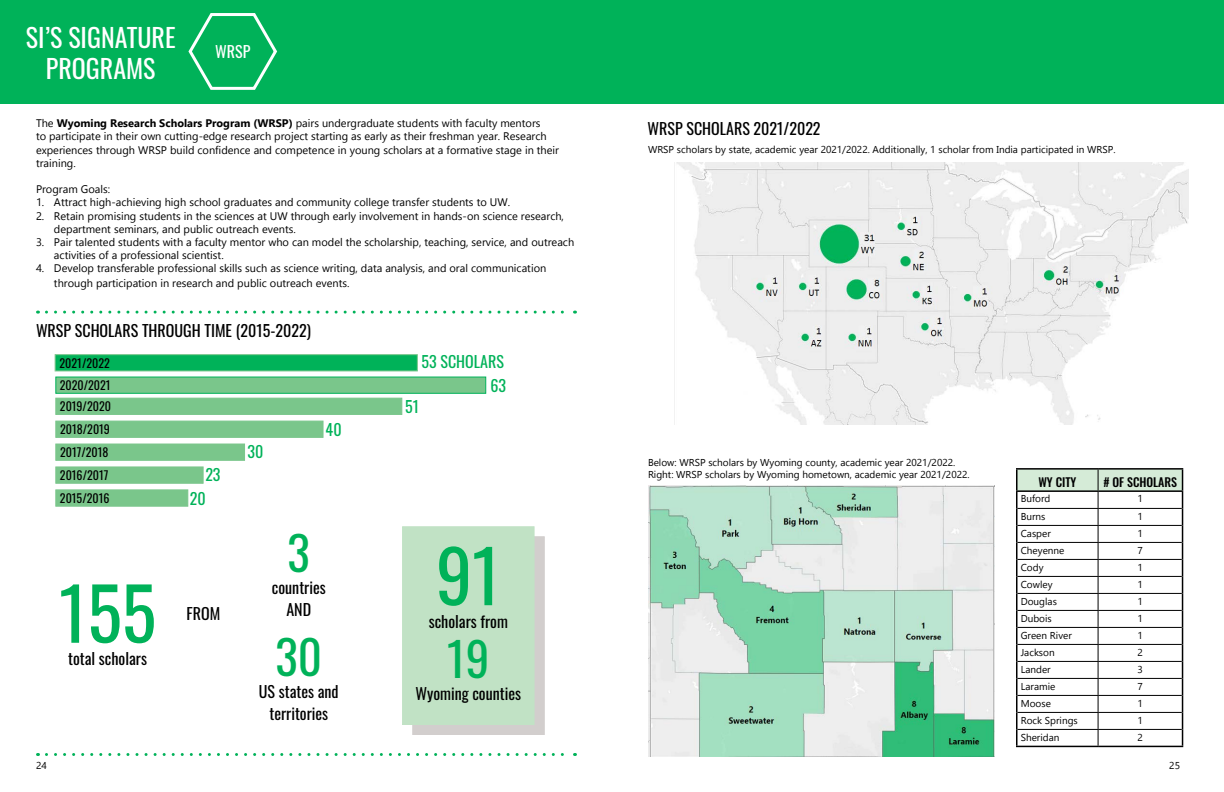
<style>
.page{position:relative;width:1224px;height:792px;background:#fff}
.page>*{position:absolute;margin:0;border:0;box-sizing:border-box;transform-origin:0 0}
.t1{font:72px "Oswald";color:#00b259}
.t2{font:47px "Oswald";color:#00b259}
.t3{font:26px/31.2px "Oswald";color:#fff;text-align:center}
.t4{font:16px/22px "Oswald";color:#000;text-align:center}
.t5{font:16px/24px "Oswald";color:#00b259}
.t6{font:16px "Oswald";color:#fff}
.t7{font:12px/23px "Oswald";color:#000}
.t8{font:500 12px "Oswald";color:#000}
.t9{font:11px/13.2px "Gadugi";color:#000}
.t10{font:10px/12px "Gadugi";color:#000}
.s1{font-weight:700}
</style>
<div class="page">
<div style="left:0;top:0;width:1224px;height:103px;background:#00b259"></div>
<svg style="left:188px;top:13px;width:89px;height:77px"></svg>
<svg style="left:46px;top:311px;width:529px;height:3px"></svg>
<div style="left:56px;top:398px;width:346px;height:17px;background:#7ac68b"></div>
<div style="left:56px;top:421px;width:267px;height:17px;background:#7ac68b"></div>
<div style="left:56px;top:444px;width:189px;height:17px;background:#7ac68b;border:1px solid #7ac68b"></div>
<div style="left:56px;top:467px;width:147px;height:16px;background:#7ac68b"></div>
<div style="left:56px;top:490px;width:132px;height:16px;background:#7ac68b"></div>
<div style="left:412px;top:536px;width:133px;height:199px;background:#d2cecd"></div>
<div style="left:402px;top:526px;width:133px;height:199px;background:#c1e2c5;border:1px solid #c1e2c5"></div>
<svg style="left:46px;top:753px;width:529px;height:3px"></svg>
<div style="left:56px;top:377px;width:430px;height:17px;background:#7ac68b;border:1px solid #00b259"></div>
<hr style="left:1016px;top:468px;width:82px;height:2px;background:#000">
<hr style="left:1098px;top:468px;width:85px;height:2px;background:#000">
<svg style="left:1016px;top:469px;width:167px;height:277px"></svg>
<hr style="left:1016px;top:746px;width:82px;height:1px;background:#000">
<hr style="left:1098px;top:746px;width:85px;height:1px;background:#000">
<hr style="left:1018px;top:695px;width:80px;height:1px;background:#000">
<hr style="left:1098px;top:695px;width:84px;height:1px;background:#000">
<hr style="left:1018px;top:729px;width:80px;height:1px;background:#000">
<hr style="left:1098px;top:729px;width:84px;height:1px;background:#000">
<hr style="left:1018px;top:712px;width:80px;height:1px;background:#000">
<hr style="left:1098px;top:712px;width:84px;height:1px;background:#000">
<hr style="left:1016px;top:490px;width:82px;height:2px;background:#000">
<hr style="left:1098px;top:490px;width:85px;height:2px;background:#000">
<img style="left:674px;top:162px;width:515px;height:263px">
<img style="left:648px;top:486px;width:347px;height:270px">
<div style="left:55px;top:354px;width:363px;height:17px;background:#00b259;border:1px solid #7ac68b"></div>
<h3 class="t3" style="left:26px;top:19px;width:151px">SI’S SIGNATURE<br>PROGRAMS</h3>
<h3 class="t6" style="left:215px;top:37px;width:37px">WRSP</h3>
<p class="t9" style="left:36px;top:117px;width:525px">The <span class="s1">Wyoming Research Scholars Program (WRSP)</span> pairs undergraduate students with faculty mentors<br>to participate in their own cutting-edge research project starting as early as their freshman year. Research experiences through WRSP build confidence and competence in young scholars at a formative stage in their training.</p>
<p class="t9" style="left:36px;top:183px;width:76px">Program Goals:</p>
<p class="t9" style="left:36px;top:196px;width:476px">1. Attract high-achieving high school graduates and community college transfer students to UW.</p>
<p class="t9" style="left:54px;top:209px;width:512px;text-indent:-18px">2. Retain promising students in the sciences at UW through early involvement in hands-on science research, department seminars, and public outreach events.</p>
<p class="t9" style="left:54px;top:235px;width:522px;text-indent:-18px">3. Pair talented students with a faculty mentor who can model the scholarship, teaching, service, and outreach activities of a professional scientist.</p>
<p class="t9" style="left:54px;top:261px;width:494px;line-height:14.4px;text-indent:-18px">4. Develop transferable professional skills such as science writing, data analysis, and oral communication through participation in research and public outreach events.</p>
<h3 class="t4" style="left:36px;top:318px;width:276px">WRSP SCHOLARS THROUGH TIME (2015-2022)</h3>
<p class="t7" style="left:60px;top:350px;width:52px">2021/2022</p>
<h3 class="t5" style="left:422px;top:348px;width:84px">53 SCHOLARS</h3>
<p class="t7" style="left:60px;top:373px;width:52px">2020/2021</p>
<h3 class="t5" style="left:490px;top:372px;width:17px">63</h3>
<p class="t7" style="left:60px;top:394px;width:53px">2019/2020<br>2018/2019<br>2017/2018<br>2016/2017<br>2015/2016</p>
<h3 class="t5" style="left:405px;top:393px;width:15px">51</h3>
<h3 class="t5" style="left:326px;top:416px;width:17px">40</h3>
<h3 class="t5" style="left:247px;top:438px;width:17px">30</h3>
<h3 class="t5" style="left:190px;top:461px;width:32px;text-indent:16px">23<br>20</h3>
<h1 class="t1" style="left:59px;top:549px;width:99px">155</h1>
<h3 class="t4" style="left:68px;top:646px;width:80px">total scholars</h3>
<h3 class="t4" style="left:186px;top:601px;width:35px">FROM</h3>
<h2 class="t2" style="left:288px;top:511px;width:24px">3</h2>
<h3 class="t4" style="left:272px;top:575px;width:55px">countries<br>AND</h3>
<h2 class="t2" style="left:275px;top:615px;width:48px">30</h2>
<h3 class="t4" style="left:259px;top:679px;width:81px">US states and territories</h3>
<h1 class="t1" style="left:436px;top:512px;width:66px">91</h1>
<h3 class="t4" style="left:429px;top:609px;width:81px">scholars from</h3>
<h2 class="t2" style="left:447px;top:617px;width:44px">19</h2>
<h3 class="t4" style="left:415px;top:681px;width:107px">Wyoming counties</h3>
<h3 class="t4" style="left:648px;top:116px;width:175px">WRSP SCHOLARS 2021/2022</h3>
<p class="t10" style="left:648px;top:144px;width:469px">WRSP scholars by state, academic year 2021/2022. Additionally, 1 scholar from India participated in WRSP.</p>
<p class="t10" style="left:648px;top:457px;width:323px">Below: WRSP scholars by Wyoming county, academic year 2021/2022.<br>Right: WRSP scholars by Wyoming hometown, academic year 2021/2022.</p>
<p class="t8" style="left:1038px;top:476px;width:40px">WY CITY</p>
<p class="t8" style="left:1103px;top:476px;width:75px"># OF SCHOLARS</p>
<p class="t10" style="left:1021px;top:493px;width:31px">Buford</p>
<p class="t10" style="left:1138px;top:493px;width:7px">1</p>
<p class="t10" style="left:1021px;top:510px;width:26px">Burns</p>
<p class="t10" style="left:1138px;top:510px;width:7px">1</p>
<p class="t10" style="left:1021px;top:527px;width:32px">Casper</p>
<p class="t10" style="left:1138px;top:527px;width:7px">1</p>
<p class="t10" style="left:1021px;top:544px;width:45px">Cheyenne</p>
<p class="t10" style="left:1138px;top:544px;width:7px">7</p>
<p class="t10" style="left:1021px;top:561px;width:24px">Cody</p>
<p class="t10" style="left:1138px;top:561px;width:7px">1</p>
<p class="t10" style="left:1021px;top:578px;width:33px">Cowley</p>
<p class="t10" style="left:1138px;top:578px;width:7px">1</p>
<p class="t10" style="left:1021px;top:595px;width:38px">Douglas</p>
<p class="t10" style="left:1138px;top:595px;width:7px">1</p>
<p class="t10" style="left:1021px;top:612px;width:33px">Dubois</p>
<p class="t10" style="left:1138px;top:612px;width:7px">1</p>
<p class="t10" style="left:1021px;top:629px;width:53px">Green River</p>
<p class="t10" style="left:1138px;top:629px;width:7px">1</p>
<p class="t10" style="left:1021px;top:646px;width:36px">Jackson</p>
<p class="t10" style="left:1138px;top:646px;width:7px">2</p>
<p class="t10" style="left:1021px;top:663px;width:32px">Lander</p>
<p class="t10" style="left:1138px;top:663px;width:7px">3</p>
<p class="t10" style="left:1021px;top:680px;width:36px">Laramie</p>
<p class="t10" style="left:1138px;top:680px;width:7px">7</p>
<p class="t10" style="left:1021px;top:697px;width:32px">Moose</p>
<p class="t10" style="left:1138px;top:697px;width:7px">1</p>
<p class="t10" style="left:1021px;top:714px;width:59px">Rock Springs</p>
<p class="t10" style="left:1138px;top:714px;width:7px">1</p>
<p class="t10" style="left:1021px;top:731px;width:40px">Sheridan</p>
<p class="t10" style="left:1138px;top:731px;width:7px">2</p>
<p class="t10" style="left:36px;top:760px;width:12px">24</p>
<p class="t10" style="left:1169px;top:760px;width:12px">25</p>
</div>
